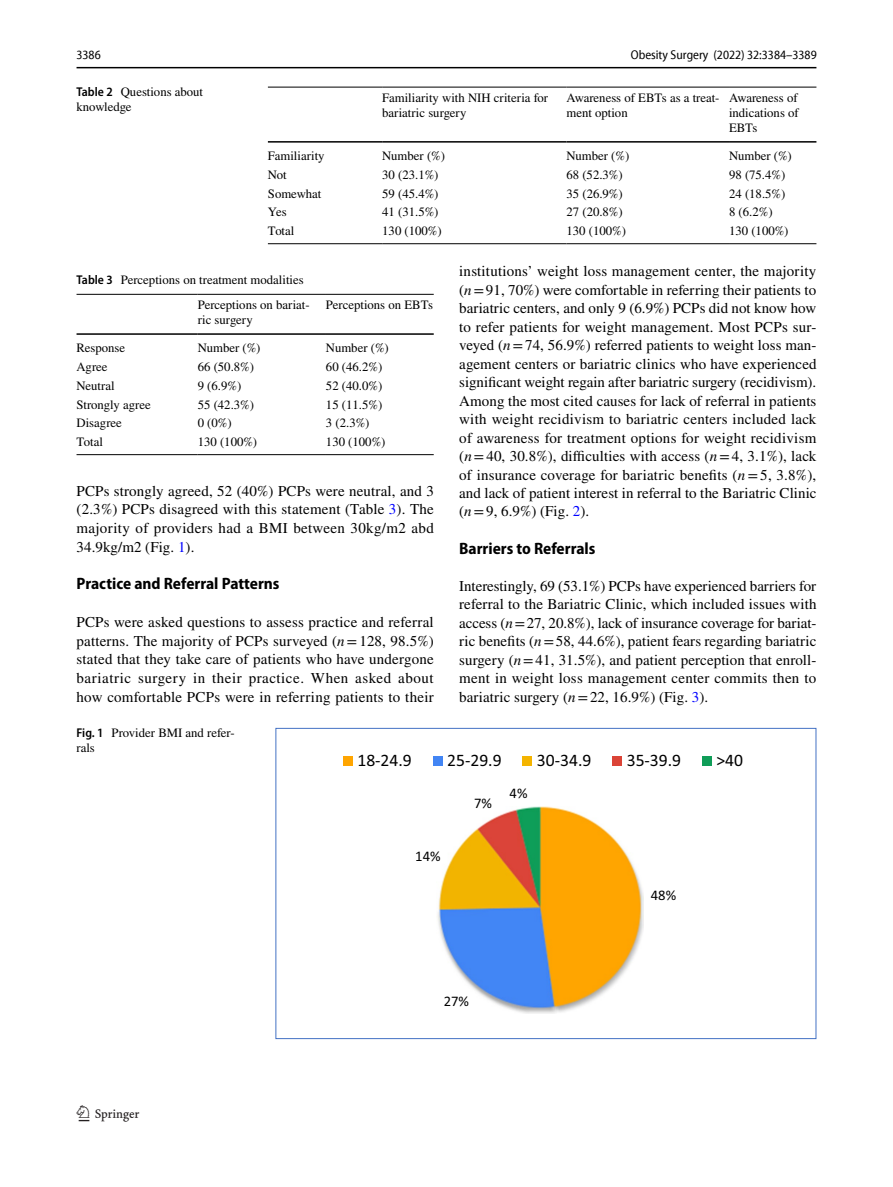
<style>
.page{position:relative;width:893px;height:1187px;background:#fff}
.page>*{position:absolute;margin:0;border:0;box-sizing:border-box;transform-origin:0 0}
.t1{font:22.5px "Springnew Regular 2";color:#231f20}
.t2{font:17.55px "Calibri";color:#000}
.t3{font:700 semi-condensed 16.5px "Myriad Pro";color:#000}
.t4{font:15px/18.5px "STIX";letter-spacing:.015em;color:#000;text-align:justify}
.t5{font:14.7px "Calibri";color:#000}
.t6{font:12.75px/15px "STIX";color:#000}
.t7{font:semi-condensed 12.75px "Myriad Pro Unic";color:#000}
.s1{font-family:"Myriad Pro";font-weight:600;font-stretch:semi-condensed}
.s2{font-style:italic}
.s3{color:#00f}
</style>
<div class="page">
<hr style="left:77px;top:67px;width:739px;height:1px;background:#000">
<hr style="left:268px;top:87px;width:114px;height:1px;background:#000">
<hr style="left:268px;top:141px;width:114px;height:2px;background:#000">
<hr style="left:382px;top:87px;width:184px;height:1px;background:#000">
<hr style="left:382px;top:141px;width:184px;height:2px;background:#000">
<hr style="left:566px;top:87px;width:163px;height:1px;background:#000">
<hr style="left:566px;top:141px;width:163px;height:2px;background:#000">
<hr style="left:729px;top:87px;width:87px;height:1px;background:#000">
<hr style="left:729px;top:141px;width:87px;height:2px;background:#000">
<hr style="left:268px;top:243px;width:114px;height:1px;background:#000">
<hr style="left:382px;top:243px;width:184px;height:1px;background:#000">
<hr style="left:566px;top:243px;width:163px;height:1px;background:#000">
<hr style="left:729px;top:243px;width:87px;height:1px;background:#000">
<hr style="left:77px;top:294px;width:121px;height:1px;background:#000">
<hr style="left:77px;top:333px;width:121px;height:2px;background:#000">
<hr style="left:198px;top:294px;width:128px;height:1px;background:#000">
<hr style="left:198px;top:333px;width:128px;height:2px;background:#000">
<hr style="left:326px;top:294px;width:108px;height:1px;background:#000">
<hr style="left:326px;top:333px;width:108px;height:2px;background:#000">
<hr style="left:77px;top:454px;width:121px;height:1px;background:#000">
<hr style="left:198px;top:454px;width:128px;height:1px;background:#000">
<hr style="left:326px;top:454px;width:108px;height:1px;background:#000">
<img style="left:437px;top:806px;width:206px;height:207px">
<div style="left:275px;top:727px;width:541px;height:311px;border:1px solid #4472c4"></div>
<div style="left:343px;top:756px;width:10px;height:10px;background:#ffa500"></div>
<div style="left:433px;top:756px;width:9px;height:10px;background:#4285f4"></div>
<div style="left:523px;top:756px;width:9px;height:10px;background:#f4b400"></div>
<div style="left:612px;top:756px;width:10px;height:10px;background:#db4437"></div>
<div style="left:702px;top:756px;width:10px;height:10px;background:#0f9d58"></div>
<p class="t7" style="left:77px;top:50px;width:26px">3386</p>
<p class="t7" style="left:631px;top:50px;width:187px">Obesity Surgery (2022) 32:3384–3389</p>
<p class="t6" style="left:77px;top:85px;width:128px"><span class="s1">Table 2</span> Questions about knowledge</p>
<p class="t6" style="left:382px;top:91px;width:168px">Familiarity with NIH criteria for bariatric surgery</p>
<p class="t6" style="left:566px;top:91px;width:155px">Awareness of EBTs as a treat&shy;ment option</p>
<p class="t6" style="left:729px;top:91px;width:71px;text-align:justify">Awareness of indications of EBTs</p>
<p class="t6" style="left:268px;top:149px;width:58px">Familiarity</p>
<p class="t6" style="left:382px;top:149px;width:64px">Number (%)</p>
<p class="t6" style="left:566px;top:149px;width:64px">Number (%)</p>
<p class="t6" style="left:729px;top:149px;width:64px">Number (%)</p>
<p class="t6" style="left:268px;top:168px;width:20px">Not</p>
<p class="t6" style="left:382px;top:168px;width:58px">30 (23.1%)</p>
<p class="t6" style="left:566px;top:168px;width:58px">68 (52.3%)</p>
<p class="t6" style="left:729px;top:168px;width:58px">98 (75.4%)</p>
<p class="t6" style="left:268px;top:187px;width:55px">Somewhat</p>
<p class="t6" style="left:382px;top:187px;width:58px">59 (45.4%)</p>
<p class="t6" style="left:566px;top:187px;width:58px">35 (26.9%)</p>
<p class="t6" style="left:729px;top:187px;width:58px">24 (18.5%)</p>
<p class="t6" style="left:268px;top:205px;width:20px">Yes</p>
<p class="t6" style="left:382px;top:205px;width:58px">41 (31.5%)</p>
<p class="t6" style="left:566px;top:205px;width:58px">27 (20.8%)</p>
<p class="t6" style="left:729px;top:205px;width:45px">8 (6.2%)</p>
<p class="t6" style="left:268px;top:224px;width:28px">Total</p>
<p class="t6" style="left:382px;top:224px;width:61px">130 (100%)</p>
<p class="t6" style="left:566px;top:224px;width:61px">130 (100%)</p>
<p class="t6" style="left:729px;top:224px;width:61px">130 (100%)</p>
<p class="t6" style="left:198px;top:267px;width:113px;line-height:25.5px;text-indent:-121px"><span class="s1">Table 3</span> Perceptions on treatment modalities<br>Perceptions on bariat-</p>
<p class="t6" style="left:198px;top:313px;width:56px">ric surgery</p>
<p class="t4" style="left:459px;top:263px;width:359px">institutions’ weight loss management center, the majority (<span class="s2">n</span>=91, 70%) were comfortable in referring their patients to bariatric centers, and only 9 (6.9%) PCPs did not know how to refer patients for weight management. Most PCPs sur&shy;veyed (<span class="s2">n</span>=74, 56.9%) referred patients to weight loss man&shy;agement centers or bariatric clinics who have experienced significant weight regain after bariatric surgery (recidivism).<br>Among the most cited causes for lack of referral in patients with weight recidivism to bariatric centers included lack of awareness for treatment options for weight recidivism (<span class="s2">n</span>=40, 30.8%), difficulties with access (<span class="s2">n</span>=4, 3.1%), lack of insurance coverage for bariatric benefits (<span class="s2">n</span>=5, 3.8%), and lack of patient interest in referral to the Bariatric Clinic (<span class="s2">n</span>=9, 6.9%) (Fig. <span class="s3">2</span>).</p>
<p class="t3" style="left:459px;top:539px;width:138px">Barriers to Referrals</p>
<p class="t4" style="left:459px;top:577px;width:359px">Interestingly, 69 (53.1%) PCPs have experienced barriers for referral to the Bariatric Clinic, which included issues with access (<span class="s2">n</span>=27, 20.8%), lack of insurance coverage for bariat&shy;ric benefits (<span class="s2">n</span>=58, 44.6%), patient fears regarding bariatric surgery (<span class="s2">n</span>=41, 31.5%), and patient perception that enroll&shy;ment in weight loss management center commits then to bariatric surgery (<span class="s2">n</span>=22, 16.9%) (Fig. <span class="s3">3</span>).</p>
<p class="t6" style="left:326px;top:298px;width:108px">Perceptions on EBTs</p>
<p class="t6" style="left:77px;top:341px;width:50px">Response</p>
<p class="t6" style="left:198px;top:341px;width:64px">Number (%)</p>
<p class="t6" style="left:326px;top:341px;width:64px">Number (%)</p>
<p class="t6" style="left:77px;top:360px;width:33px">Agree</p>
<p class="t6" style="left:198px;top:360px;width:58px">66 (50.8%)</p>
<p class="t6" style="left:326px;top:360px;width:58px">60 (46.2%)</p>
<p class="t6" style="left:77px;top:379px;width:40px">Neutral</p>
<p class="t6" style="left:198px;top:379px;width:45px">9 (6.9%)</p>
<p class="t6" style="left:326px;top:379px;width:58px">52 (40.0%)</p>
<p class="t6" style="left:77px;top:397px;width:76px">Strongly agree</p>
<p class="t6" style="left:198px;top:397px;width:58px">55 (42.3%)</p>
<p class="t6" style="left:326px;top:397px;width:58px">15 (11.5%)</p>
<p class="t6" style="left:77px;top:416px;width:47px">Disagree</p>
<p class="t6" style="left:198px;top:416px;width:35px">0 (0%)</p>
<p class="t6" style="left:326px;top:416px;width:45px">3 (2.3%)</p>
<p class="t6" style="left:77px;top:435px;width:28px">Total</p>
<p class="t6" style="left:198px;top:435px;width:61px">130 (100%)</p>
<p class="t6" style="left:326px;top:435px;width:61px">130 (100%)</p>
<p class="t4" style="left:77px;top:482px;width:359px">PCPs strongly agreed, 52 (40%) PCPs were neutral, and 3 (2.3%) PCPs disagreed with this statement (Table <span class="s3">3</span>). The majority of providers had a BMI between 30kg/m2 abd 34.9kg/m2 (Fig. <span class="s3">1</span>).</p>
<p class="t3" style="left:77px;top:574px;width:204px">Practice and Referral Patterns</p>
<p class="t4" style="left:77px;top:613px;width:359px">PCPs were asked questions to assess practice and referral patterns. The majority of PCPs surveyed (<span class="s2">n</span>=128, 98.5%) stated that they take care of patients who have undergone bariatric surgery in their practice. When asked about how comfortable PCPs were in referring patients to their</p>
<p class="t6" style="left:77px;top:726px;width:160px"><span class="s1">Fig. 1</span> Provider BMI and refer&shy;rals</p>
<h1 class="t1" style="left:79px;top:1105px;width:62px">1 3</h1>
<p class="t2" style="left:357px;top:748px;width:56px">18-24.9</p>
<p class="t2" style="left:447px;top:748px;width:56px">25-29.9</p>
<p class="t2" style="left:537px;top:748px;width:56px">30-34.9</p>
<p class="t2" style="left:627px;top:748px;width:56px">35-39.9</p>
<p class="t2" style="left:716px;top:748px;width:28px">&gt;40</p>
<p class="t5" style="left:415px;top:845px;width:27px">14%</p>
<p class="t5" style="left:474px;top:793px;width:19px">7%</p>
<p class="t5" style="left:510px;top:782px;width:19px">4%</p>
<p class="t5" style="left:444px;top:990px;width:27px">27%</p>
<p class="t5" style="left:651px;top:884px;width:27px">48%</p>
</div>
